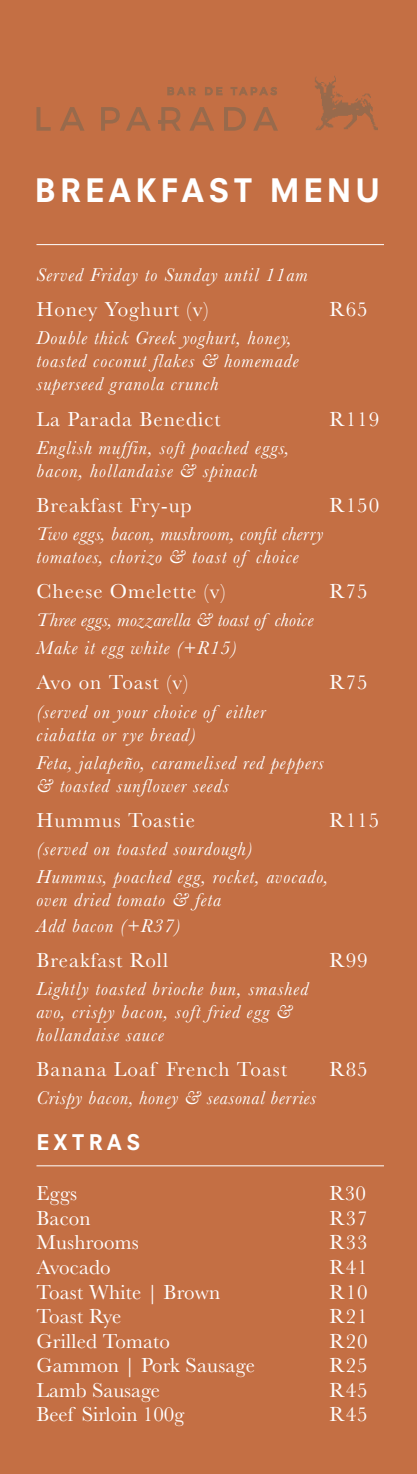
<style>
.page{position:relative;width:417px;height:1474px;background:#fff}
.page>*{position:absolute;margin:0;border:0;box-sizing:border-box;transform-origin:0 0}
.t1{font:800 31.5px "Neuzeit SLT Std";letter-spacing:.13em;color:#fff}
.t2{font:21px "Baskerville";letter-spacing:.05em;color:#fff}
.t3{font:21px "Baskerville";letter-spacing:.01em;color:#fff}
.t4{font:21px "Baskerville";color:#fff}
.t5{font:21px "Baskerville";letter-spacing:-.005em;color:#fff}
.t6{font:800 21px "Neuzeit SLT Std";letter-spacing:.2em;color:#fff}
.t7{font:italic 19.25px/23.1px "Baskerville";letter-spacing:.05em;color:#fff}
.t8{font:italic 19.25px/28px "Baskerville";letter-spacing:.01em;color:#fff}
.t9{font:italic 19.25px "Baskerville";letter-spacing:.03em;color:#fff}
</style>
<div class="page">
<div style="left:0;top:0;width:417px;height:1473px;background:#c46f44"></div>
<img style="left:315px;top:76px;width:63px;height:54px">
<svg style="left:36px;top:107px;width:15px;height:24px"></svg>
<svg style="left:60px;top:107px;width:24px;height:24px"></svg>
<svg style="left:101px;top:107px;width:19px;height:24px"></svg>
<svg style="left:126px;top:107px;width:25px;height:24px"></svg>
<svg style="left:189px;top:107px;width:25px;height:24px"></svg>
<svg style="left:224px;top:107px;width:22px;height:24px"></svg>
<svg style="left:253px;top:107px;width:25px;height:24px"></svg>
<svg style="left:158px;top:107px;width:23px;height:24px"></svg>
<svg style="left:167px;top:87px;width:28px;height:8px"></svg>
<svg style="left:205px;top:87px;width:17px;height:8px"></svg>
<svg style="left:231px;top:87px;width:46px;height:8px"></svg>
<hr style="left:36px;top:244px;width:348px;height:1px;background:#fff">
<hr style="left:36px;top:1165px;width:348px;height:1px;background:#fff">
<h1 class="t1" style="left:35px;top:171px;width:346px">BREAKFAST MENU</h1>
<p class="t7" style="left:36px;top:263px;width:273px">Served Friday to Sunday until 11am</p>
<p class="t2" style="left:36px;top:296px;width:173px">Honey Yoghurt (v)</p>
<p class="t2" style="left:329px;top:296px;width:40px">R65</p>
<p class="t7" style="left:36px;top:326px;width:263px">Double thick Greek yoghurt, honey, toasted coconut flakes &amp; homemade superseed granola crunch</p>
<p class="t2" style="left:36px;top:405px;width:185px">La Parada Benedict</p>
<p class="t2" style="left:329px;top:405px;width:51px">R119</p>
<p class="t7" style="left:36px;top:436px;width:254px">English muffin, soft poached eggs, bacon, hollandaise &amp; spinach</p>
<p class="t2" style="left:36px;top:491px;width:157px">Breakfast Fry-up</p>
<p class="t2" style="left:329px;top:491px;width:51px">R150</p>
<p class="t7" style="left:36px;top:522px;width:288px">Two eggs, bacon, mushroom, confit cherry tomatoes, chorizo &amp; toast of choice</p>
<p class="t2" style="left:36px;top:578px;width:190px">Cheese Omelette (v)</p>
<p class="t2" style="left:329px;top:578px;width:40px">R75</p>
<p class="t8" style="left:36px;top:606px;width:278px">Three eggs, mozzarella &amp; toast of choice<br>Make it egg white (+R15)</p>
<p class="t2" style="left:36px;top:669px;width:153px">Avo on Toast (v)</p>
<p class="t2" style="left:329px;top:669px;width:40px">R75</p>
<p class="t7" style="left:36px;top:699px;width:230px">(served on your choice of either ciabatta or rye bread)</p>
<p class="t7" style="left:36px;top:751px;width:289px">Feta, jalapeño, caramelised red peppers &amp; toasted sunflower seeds</p>
<p class="t2" style="left:36px;top:806px;width:160px">Hummus Toastie</p>
<p class="t2" style="left:329px;top:806px;width:51px">R115</p>
<p class="t7" style="left:36px;top:834px;width:293px;line-height:28px">(served on toasted sourdough)<br>Hummus, poached egg, rocket, avocado,</p>
<p class="t7" style="left:36px;top:887px;width:186px;line-height:25.6px">oven dried tomato &amp; feta<br>Add bacon (+R37)</p>
<p class="t2" style="left:36px;top:946px;width:133px">Breakfast Roll</p>
<p class="t2" style="left:329px;top:946px;width:40px">R99</p>
<p class="t7" style="left:36px;top:977px;width:273px">Lightly toasted brioche bun, smashed avo, crispy bacon, soft fried egg &amp; hollandaise sauce</p>
<p class="t2" style="left:36px;top:1056px;width:252px">Banana Loaf French Toast</p>
<p class="t2" style="left:329px;top:1056px;width:40px">R85</p>
<p class="t9" style="left:36px;top:1085px;width:281px">Crispy bacon, honey &amp; seasonal berries</p>
<p class="t6" style="left:36px;top:1129px;width:105px">EXTRAS</p>
<p class="t2" style="left:36px;top:1180px;width:42px">Eggs</p>
<p class="t2" style="left:329px;top:1180px;width:38px">R30</p>
<p class="t2" style="left:36px;top:1204px;width:56px">Bacon</p>
<p class="t2" style="left:329px;top:1204px;width:40px">R37</p>
<p class="t3" style="left:36px;top:1229px;width:104px">Mushrooms</p>
<p class="t2" style="left:329px;top:1229px;width:40px">R33</p>
<p class="t3" style="left:36px;top:1253px;width:76px">Avocado</p>
<p class="t2" style="left:329px;top:1253px;width:40px">R41</p>
<p class="t3" style="left:36px;top:1278px;width:185px">Toast White | Brown</p>
<p class="t2" style="left:329px;top:1278px;width:40px">R10</p>
<p class="t5" style="left:36px;top:1302px;width:86px">Toast Rye</p>
<p class="t2" style="left:329px;top:1302px;width:40px">R21</p>
<p class="t3" style="left:36px;top:1327px;width:135px">Grilled Tomato</p>
<p class="t2" style="left:329px;top:1327px;width:40px">R20</p>
<p class="t3" style="left:36px;top:1351px;width:220px">Gammon | Pork Sausage</p>
<p class="t2" style="left:329px;top:1351px;width:40px">R25</p>
<p class="t4" style="left:36px;top:1376px;width:125px">Lamb Sausage</p>
<p class="t2" style="left:329px;top:1376px;width:40px">R45</p>
<p class="t4" style="left:36px;top:1400px;width:149px">Beef Sirloin 100g</p>
<p class="t2" style="left:329px;top:1400px;width:40px">R45</p>
</div>
